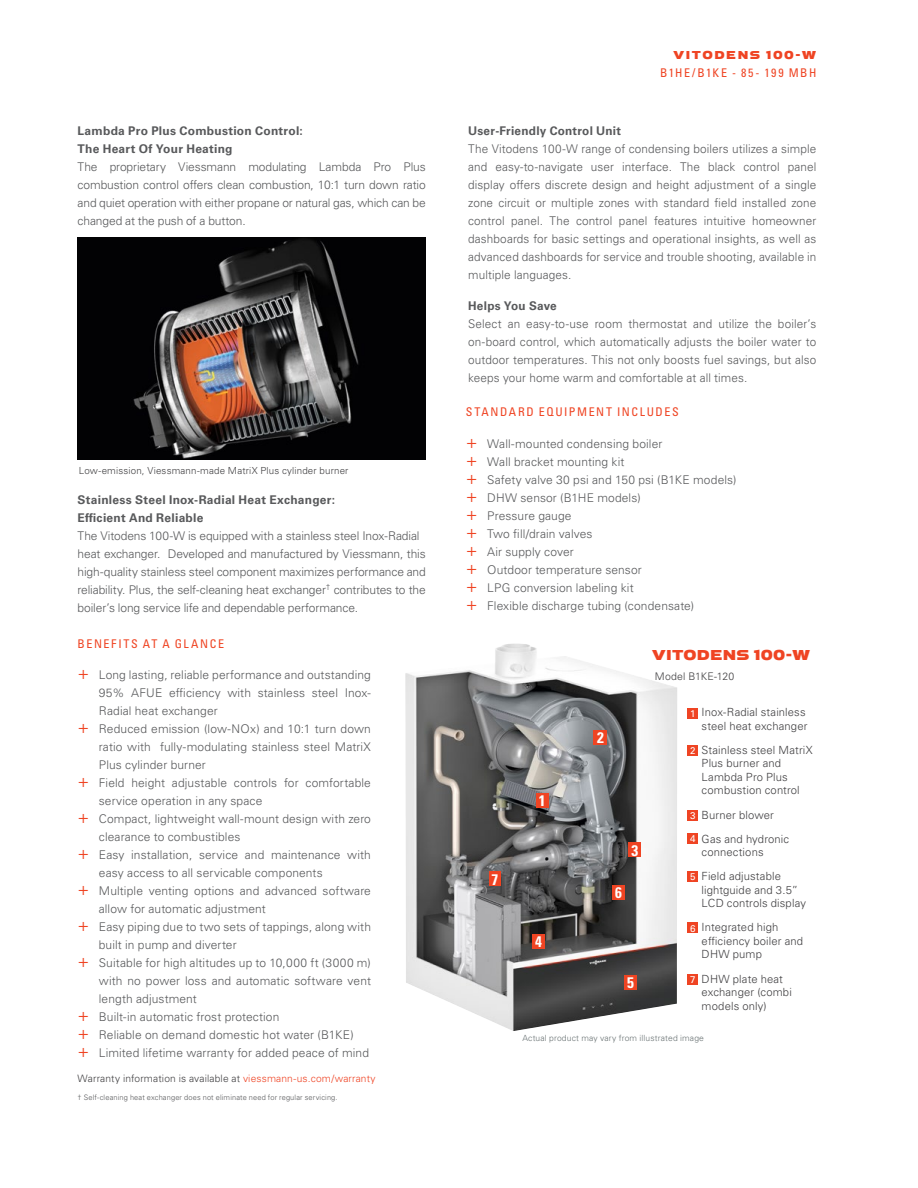
<style>
.page{position:relative;width:918px;height:1188px;background:#fff}
.page>*{position:absolute;margin:0;border:0;box-sizing:border-box;transform-origin:0 0}
.t1{font:700 condensed 15.3px "Univers LT Std";color:#fff}
.t2{font:700 15px "Viessmann";letter-spacing:-.01em;color:#ef4423}
.t3{font:300 12px/18px "Univers LTCYR 45";letter-spacing:.005em;color:#58595b;text-align:justify}
.t4{font:700 12px/18px "Univers LTCYR 65";letter-spacing:.02em;color:#58595b}
.t5{font:condensed 12px "Univers LTCYR 57";letter-spacing:.13em;color:#ef4423}
.t6{font:700 12px "Viessmann";letter-spacing:.1em;color:#ef4423}
.t7{font:300 11.25px/13.5px "Univers LTCYR 45";letter-spacing:.01em;color:#414042}
.t8{font:300 10.5px "Univers LTCYR 45";letter-spacing:.02em;color:#414042}
.t9{font:300 10.2px "Univers LTCYR 45";letter-spacing:.015em;color:#414042}
.t10{font:300 9.75px "Univers LTCYR 45";letter-spacing:.015em;color:#414042}
.t11{font:9.75px "Univers LTCYR 55 Roman";color:#fff}
.t12{font:300 8.55px "Univers LTCYR 45";letter-spacing:.02em;color:#6a7374}
.t13{font:300 7.5px "Univers LTCYR 45";letter-spacing:.02em;color:#58595b}
.s1{font-size:18px;color:#ef4423}
.s2{color:#ef4425}
</style>
<div class="page">
<img style="left:78px;top:237px;width:348px;height:223px">
<img style="left:405px;top:643px;width:272px;height:388px">
<div style="left:536px;top:793px;width:12px;height:15px;background:#ef4423"></div>
<div style="left:594px;top:730px;width:13px;height:15px;background:#ef4423"></div>
<div style="left:629px;top:843px;width:12px;height:14px;background:#ef4423"></div>
<div style="left:532px;top:934px;width:13px;height:15px;background:#ef4423"></div>
<div style="left:624px;top:975px;width:13px;height:15px;background:#ef4423"></div>
<div style="left:612px;top:885px;width:13px;height:15px;background:#ef4423"></div>
<div style="left:489px;top:872px;width:12px;height:14px;background:#ef4423"></div>
<div style="left:688px;top:974px;width:10px;height:10px;background:#ef4423"></div>
<div style="left:688px;top:923px;width:10px;height:10px;background:#ef4423"></div>
<div style="left:688px;top:872px;width:10px;height:10px;background:#ef4423"></div>
<div style="left:688px;top:833px;width:10px;height:11px;background:#ef4423"></div>
<div style="left:688px;top:745px;width:10px;height:11px;background:#ef4423"></div>
<div style="left:688px;top:708px;width:10px;height:11px;background:#ef4423"></div>
<div style="left:688px;top:810px;width:10px;height:11px;background:#ef4423"></div>
<p class="t4" style="left:78px;top:121px;width:227px">Lambda Pro Plus Combustion Control:<br>The Heart Of Your Heating</p>
<p class="t3" style="left:78px;top:157px;width:350px">The proprietary Viessmann modulating Lambda Pro Plus combustion control offers clean combustion, 10:1 turn down ratio and quiet operation with either propane or natural gas, which can be changed at the push of a button.</p>
<p class="t10" style="left:79px;top:465px;width:271px">Low-emission, Viessmann-made MatriX Plus cylinder burner</p>
<p class="t4" style="left:78px;top:490px;width:259px">Stainless Steel Inox-Radial Heat Exchanger:<br>Efficient And Reliable</p>
<p class="t3" style="left:78px;top:527px;width:350px;text-align:left">The Vitodens 100-W is equipped with a stainless steel Inox-Radial heat exchanger. Developed and manufactured by Viessmann, this high-quality stainless steel component maximizes performance and reliability. Plus, the self-cleaning heat exchanger<sup>†</sup> contributes to the boiler’s long service life and dependable performance.</p>
<p class="t5" style="left:78px;top:636px;width:148px">BENEFITS AT A GLANCE</p>
<p class="t3" style="left:78px;top:665px;width:295px"><span class="s1">+</span> Long lasting, reliable performance and outstanding</p>
<p class="t3" style="left:99px;top:683px;width:274px">95% AFUE efficiency with stainless steel Inox-</p>
<p class="t3" style="left:99px;top:701px;width:120px">Radial heat exchanger</p>
<p class="t3" style="left:78px;top:719px;width:295px"><span class="s1">+</span> Reduced emission (low-NOx) and 10:1 turn down</p>
<p class="t3" style="left:99px;top:737px;width:274px">ratio with fully-modulating stainless steel MatriX</p>
<p class="t3" style="left:99px;top:755px;width:109px">Plus cylinder burner</p>
<p class="t3" style="left:78px;top:773px;width:295px"><span class="s1">+</span> Field height adjustable controls for comfortable</p>
<p class="t3" style="left:99px;top:791px;width:165px">service operation in any space</p>
<p class="t3" style="left:78px;top:809px;width:295px"><span class="s1">+</span> Compact, lightweight wall-mount design with zero</p>
<p class="t3" style="left:99px;top:827px;width:143px">clearance to combustibles</p>
<p class="t3" style="left:78px;top:845px;width:295px"><span class="s1">+</span> Easy installation, service and maintenance with</p>
<p class="t3" style="left:99px;top:863px;width:225px">easy access to all servicable components</p>
<p class="t3" style="left:78px;top:881px;width:295px"><span class="s1">+</span> Multiple venting options and advanced software</p>
<p class="t3" style="left:99px;top:899px;width:169px">allow for automatic adjustment</p>
<p class="t3" style="left:78px;top:917px;width:295px"><span class="s1">+</span> Easy piping due to two sets of tappings, along with</p>
<p class="t3" style="left:99px;top:935px;width:139px">built in pump and diverter</p>
<p class="t3" style="left:78px;top:953px;width:295px"><span class="s1">+</span> Suitable for high altitudes up to 10,000 ft (3000 m)</p>
<p class="t3" style="left:99px;top:971px;width:274px">with no power loss and automatic software vent</p>
<p class="t3" style="left:99px;top:989px;width:100px">length adjustment</p>
<p class="t3" style="left:78px;top:1007px;width:203px"><span class="s1">+</span> Built-in automatic frost protection</p>
<p class="t3" style="left:78px;top:1025px;width:278px"><span class="s1">+</span> Reliable on demand domestic hot water (B1KE)</p>
<p class="t3" style="left:78px;top:1043px;width:293px"><span class="s1">+</span> Limited lifetime warranty for added peace of mind</p>
<p class="t9" style="left:78px;top:1072px;width:300px">Warranty information is available at <span class="s2">viessmann-us.com/warranty</span></p>
<p class="t13" style="left:78px;top:1093px;width:262px">† Self-cleaning heat exchanger does not eliminate need for regular servicing.</p>
<p class="t6" style="left:673px;top:47px;width:145px">VITODENS 100-W</p>
<p class="t5" style="left:660px;top:65px;width:158px">B1HE/B1KE - 85- 199 MBH</p>
<p class="t4" style="left:468px;top:121px;width:154px">User-Friendly Control Unit</p>
<p class="t3" style="left:468px;top:139px;width:350px">The Vitodens 100-W range of condensing boilers utilizes a simple and easy-to-navigate user interface. The black control panel display offers discrete design and height adjustment of a single zone circuit or multiple zones with standard field installed zone control panel. The control panel features intuitive homeowner dashboards for basic settings and operational insights, as well as advanced dashboards for service and trouble shooting, available in multiple languages.</p>
<p class="t4" style="left:468px;top:297px;width:90px">Helps You Save</p>
<p class="t3" style="left:468px;top:315px;width:350px">Select an easy-to-use room thermostat and utilize the boiler’s on-board control, which automatically adjusts the boiler water to outdoor temperatures. This not only boosts fuel savings, but also keeps your home warm and comfortable at all times.</p>
<p class="t5" style="left:466px;top:405px;width:214px">STANDARD EQUIPMENT INCLUDES</p>
<p class="t3" style="left:466px;top:434px;width:272px;text-align:left"><span class="s1">+</span> Wall-mounted condensing boiler<br><span class="s1">+</span> Wall bracket mounting kit<br><span class="s1">+</span> Safety valve 30 psi and 150 psi (B1KE models) <span class="s1">+</span> DHW sensor (B1HE models)<br><span class="s1">+</span> Pressure gauge<br><span class="s1">+</span> Two fill/drain valves<br><span class="s1">+</span> Air supply cover<br><span class="s1">+</span> Outdoor temperature sensor<br><span class="s1">+</span> LPG conversion labeling kit<br><span class="s1">+</span> Flexible discharge tubing (condensate)</p>
<p class="t1" style="left:492px;top:870px;width:8px">7</p>
<p class="t1" style="left:539px;top:791px;width:8px">1</p>
<p class="t1" style="left:535px;top:932px;width:8px">4</p>
<p class="t1" style="left:597px;top:728px;width:8px">2</p>
<p class="t1" style="left:632px;top:841px;width:8px">3</p>
<p class="t1" style="left:615px;top:884px;width:8px">6</p>
<p class="t1" style="left:627px;top:973px;width:8px">5</p>
<p class="t2" style="left:652px;top:645px;width:160px">VITODENS 100-W</p>
<p class="t8" style="left:655px;top:669px;width:81px">Model B1KE-120</p>
<p class="t7" style="left:702px;top:705px;width:107px">Inox-Radial stainless steel heat exchanger</p>
<p class="t7" style="left:702px;top:743px;width:113px">Stainless steel MatriX<br>Plus burner and<br>Lambda Pro Plus combustion control</p>
<p class="t7" style="left:702px;top:802px;width:89px;line-height:24.2px">Burner blower<br>Gas and hydronic</p>
<p class="t7" style="left:702px;top:840px;width:81px;line-height:24.2px">connections<br>Field adjustable</p>
<p class="t7" style="left:702px;top:883px;width:106px">lightguide and 3.5”<br>LCD controls display</p>
<p class="t7" style="left:702px;top:920px;width:103px">Integrated high efficiency boiler and<br>DHW pump</p>
<p class="t7" style="left:702px;top:972px;width:92px">DHW plate heat exchanger (combi models only)</p>
<p class="t11" style="left:690px;top:707px;width:7px">1</p>
<p class="t11" style="left:690px;top:744px;width:7px">2</p>
<p class="t11" style="left:690px;top:809px;width:7px">3</p>
<p class="t11" style="left:690px;top:832px;width:7px">4</p>
<p class="t11" style="left:690px;top:870px;width:7px">5</p>
<p class="t11" style="left:690px;top:921px;width:7px">6</p>
<p class="t11" style="left:690px;top:972px;width:7px">7</p>
<p class="t12" style="left:522px;top:1032px;width:183px">Actual product may vary from illustrated image</p>
</div>
